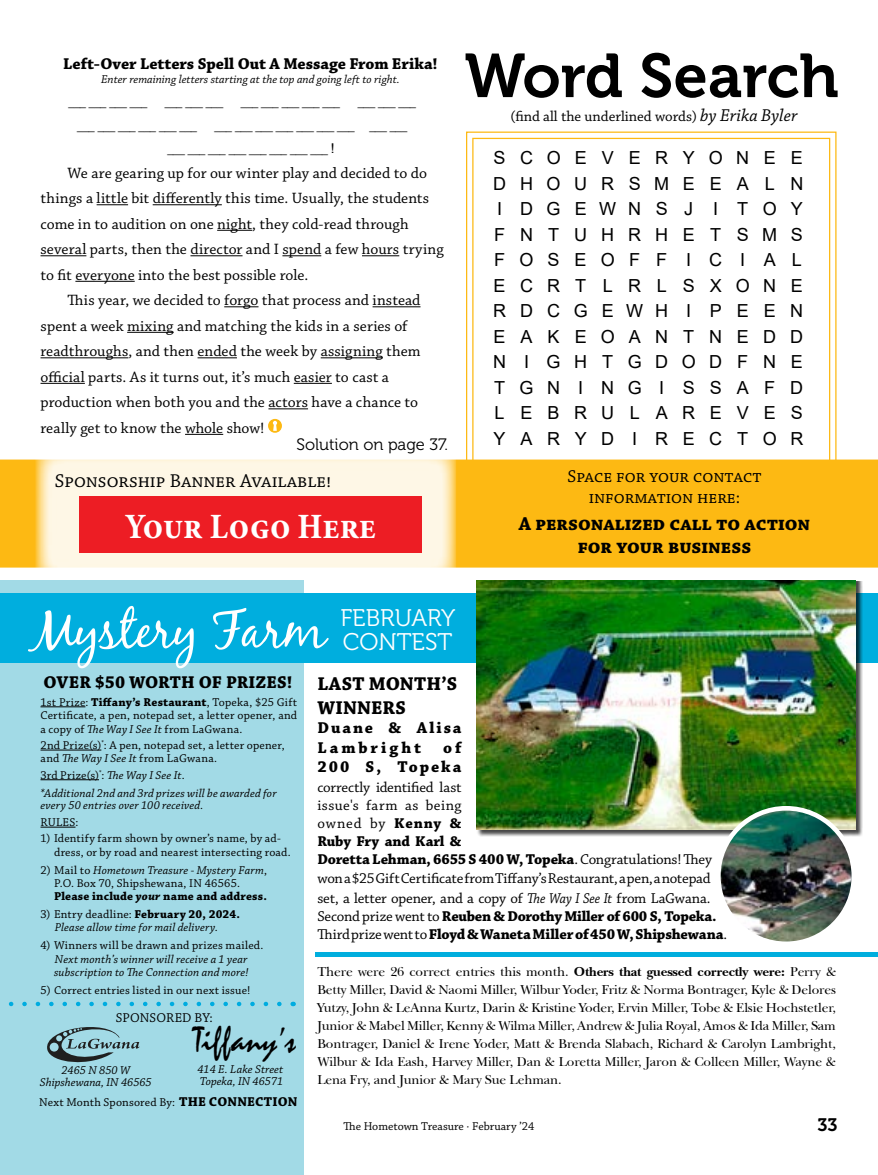
<style>
.page{position:relative;width:878px;height:1175px;background:#fff}
.page>*{position:absolute;margin:0;border:0;box-sizing:border-box;transform-origin:0 0}
.t1{font:61.5px "Museo 700";color:#000}
.t2{font:52.8px "Black Jack";color:#fff}
.t3{font:700 condensed 36px "Minion Pro";color:#fff}
.t4{font:34.35px "Mystical Plain";color:#000}
.t5{font:24px "Museo 300";color:#fff}
.t6{font:700 19.5px/23.4px "Chaparral Pro";color:#000;text-align:center}
.t7{font:19.5px "Chaparral Pro";color:#000}
.t8{font:18px/25.5px "Arial";color:#000;text-align:justify}
.t9{font:18px/21.6px "Chaparral Pro";color:#000;text-align:center}
.t10{font:700 18px "Chaparral Pro";color:#000}
.t11{font:18px "Museo 700";color:#000}
.t12{font:700 16.5px/19.5px "Chaparral Pro";letter-spacing:.01em;color:#000}
.t13{font:16.5px "Museo 300";color:#000}
.t14{font:15.75px/25.5px "Chaparral Pro";letter-spacing:.005em;color:#000}
.t15{font:15px/18px "Chaparral Pro";color:#000}
.t16{font:700 15px/18px "Chaparral Pro";letter-spacing:-.015em;color:#000}
.t17{font:13.5px/18px "Nebraska Plain";letter-spacing:-.01em;color:#000;text-align:justify}
.t18{font:13.5px "Chaparral Pro";color:#000}
.t19{font:12px/13.5px "Chaparral Pro";letter-spacing:.015em;color:#000}
.t20{font:italic 12px/12px "Chaparral Pro";letter-spacing:.01em;color:#000}
.t21{font:10.5px "Arial";color:#000}
.s1{font-size:13.5px}
.s2{font-style:italic;font-size:18px}
.s3{font-weight:700}
.s4{font-style:italic}
.s5{font-style:normal}
.s6{font-weight:700;font-style:italic}
.s7{font-weight:700;font-style:normal}
.s8{font-weight:400}
.s9{font-family:"Nebraska";font-weight:700}
.s10{font-weight:700;font-size:13.5px}
</style>
<div class="page">
<svg style="left:466px;top:131px;width:371px;height:328px"></svg>
<div style="left:0;top:459px;width:878px;height:108px;background:#fdb913"></div>
<svg style="left:35px;top:447px;width:421px;height:134px;fill:#fef7e6"></svg>
<div style="left:79px;top:496px;width:342px;height:57px;background:#ed1d24"></div>
<hr style="left:97px;top:204px;width:31px;height:1px;background:#000">
<hr style="left:153px;top:204px;width:69px;height:1px;background:#000">
<hr style="left:217px;top:230px;width:35px;height:1px;background:#000">
<hr style="left:40px;top:255px;width:46px;height:1px;background:#000">
<hr style="left:190px;top:255px;width:52px;height:1px;background:#000">
<hr style="left:282px;top:255px;width:39px;height:1px;background:#000">
<hr style="left:362px;top:255px;width:37px;height:1px;background:#000">
<hr style="left:75px;top:281px;width:60px;height:1px;background:#000">
<hr style="left:224px;top:306px;width:34px;height:1px;background:#000">
<hr style="left:372px;top:306px;width:48px;height:1px;background:#000">
<hr style="left:127px;top:332px;width:46px;height:1px;background:#000">
<hr style="left:40px;top:357px;width:88px;height:1px;background:#000">
<hr style="left:197px;top:357px;width:40px;height:1px;background:#000">
<hr style="left:321px;top:357px;width:62px;height:1px;background:#000">
<hr style="left:40px;top:383px;width:45px;height:1px;background:#000">
<hr style="left:294px;top:383px;width:38px;height:1px;background:#000">
<hr style="left:268px;top:408px;width:40px;height:1px;background:#000">
<hr style="left:185px;top:434px;width:38px;height:1px;background:#000">
<svg style="left:268px;top:419px;width:14px;height:14px"></svg>
<div style="left:0;top:580px;width:304px;height:594px;background:#a2dae6"></div>
<div style="left:0;top:592px;width:878px;height:70px;background:#00aede"></div>
<hr style="left:316px;top:952px;width:562px;height:4px;background:#00aede">
<div style="left:476px;top:580px;width:386px;height:256px;background:#000;opacity:.73"></div>
<img style="left:476px;top:580px;width:379px;height:249px">
<img style="left:718px;top:808px;width:135px;height:132px">
<div style="left:716px;top:806px;width:140px;height:140px;border:5px solid #fff;border-radius:50%"></div>
<svg style="left:47px;top:1027px;width:92px;height:36px"></svg>
<hr style="left:40px;top:706px;width:45px;height:1px;background:#000">
<hr style="left:40px;top:749px;width:61px;height:1px;background:#000">
<hr style="left:40px;top:779px;width:59px;height:1px;background:#000">
<svg style="left:8px;top:1001px;width:271px;height:5px"></svg>
<hr style="left:40px;top:826px;width:35px;height:1px;background:#000">
<h3 class="t12" style="left:63px;top:55px;width:376px">Left-Over Letters Spell Out A Message From Erika!</h3>
<p class="t20" style="left:101px;top:74px;width:300px">Enter remaining letters starting at the top and going left to right.</p>
<p class="t21" style="left:68px;top:95px;width:80px">___ ___ ___ ___</p>
<p class="t21" style="left:165px;top:95px;width:60px">___ ___ ___</p>
<p class="t21" style="left:241px;top:95px;width:101px">___ ___ ___ ___ ___</p>
<p class="t21" style="left:357px;top:95px;width:60px">___ ___ ___</p>
<p class="t21" style="left:77px;top:119px;width:121px">___ ___ ___ ___ ___ ___</p>
<p class="t21" style="left:214px;top:119px;width:142px">___ ___ ___ ___ ___ ___ ___</p>
<p class="t21" style="left:369px;top:119px;width:39px">___ ___</p>
<p class="t21" style="left:167px;top:142px;width:169px">___ ___ ___ ___ ___ ___ ___ ___ <span class="s1">!</span></p>
<p class="t14" style="left:40px;top:161px;width:405px;text-indent:27px">We are gearing up for our winter play and decided to do things a little bit differently this time. Usually, the students come in to audition on one night, they cold-read through several parts, then the director and I spend a few hours trying to fit everyone into the best possible role.</p>
<p class="t14" style="left:40px;top:288px;width:381px;text-indent:27px">This year, we decided to forgo that process and instead spent a week mixing and matching the kids in a series of readthroughs, and then ended the week by assigning them official parts. As it turns out, it’s much easier to cast a production when both you and the actors have a chance to really get to know the whole show!</p>
<h3 class="t13" style="left:296px;top:436px;width:153px">Solution on page 37.</h3>
<h3 class="t7" style="left:55px;top:470px;width:278px">SPONSORSHIP BANNER AVAILABLE!</h3>
<h3 class="t3" style="left:125px;top:501px;width:253px">Your Logo Here</h3>
<h1 class="t1" style="left:464px;top:42px;width:375px">Word Search</h1>
<p class="t15" style="left:510px;top:107px;width:288px">(find all the underlined words) <span class="s2">by Erika Byler</span></p>
<h3 class="t8" style="left:493px;top:145px;width:312px">S C O E V E R Y O N E E D H O U R S M E E A L N I D G E W N S J I T O Y F N T U H R H E T S M S F O S E O F F I C I A L E C R T L R L S X O N E R D C G E W H I P E E N E A K E O A N T N E D D N I G H T G D O D F N E T G N I N G I S S A F D L E B R U L A R E V E S Y A R Y D I R E C T O R</h3>
<h3 class="t9" style="left:567px;top:466px;width:195px">SPACE FOR YOUR CONTACT<br>INFORMATION HERE:</h3>
<h3 class="t6" style="left:518px;top:512px;width:293px">A personalized call to action for your business</h3>
<h2 class="t2" style="left:32px;top:597px;width:425px">Mystery Farm <sup>FEBRUARY</sup></h2>
<h3 class="t5" style="left:343px;top:629px;width:111px">CONTEST</h3>
<h3 class="t6" style="left:317px;top:673px;width:141px;text-align:left">LAST MONTH’S<br>WINNERS</h3>
<h3 class="t12" style="left:317px;top:718px;width:146px">Duane &amp; Alisa<br>Lambright</h3>
<h3 class="t10" style="left:44px;top:671px;width:250px">OVER $50 WORTH OF PRIZES!</h3>
<p class="t19" style="left:40px;top:695px;width:258px;text-align:justify">1st Prize: <span class="s3">Tiffany’s Restaurant</span>, Topeka, $25 Gift Certificate, a pen, notepad set, a letter opener, and a copy of <span class="s4">The Way I See It</span> from LaGwana.</p>
<p class="t19" style="left:41px;top:738px;width:246px">2nd Prize(s)<sup>*</sup>: A pen, notepad set, a letter opener, and <span class="s4">The Way I See It</span> from LaGwana.</p>
<p class="t20" style="left:40px;top:766px;width:238px;line-height:18.8px"><span class="s5">3rd Prize(s)</span><sup>*</sup><span class="s5">:</span> The Way I See It<span class="s5">.<br></span>*Additional 2nd and 3rd prizes will be awarded for</p>
<p class="t20" style="left:40px;top:800px;width:164px">every 50 entries over 100 received.</p>
<p class="t19" style="left:40px;top:816px;width:39px">RULES:</p>
<p class="t19" style="left:54px;top:832px;width:238px;text-indent:-14px">1) Identify farm shown by owner’s name, by ad&shy;dress, or by road and nearest intersecting road.</p>
<p class="t19" style="left:54px;top:863px;width:214px;text-indent:-14px">2) Mail to <span class="s4">Hometown Treasure - Mystery Farm</span>,<br>P.O. Box 70, Shipshewana, IN 46565.<br><span class="s3">Please include</span> <span class="s6">your</span> <span class="s3">name and address.</span></p>
<p class="t20" style="left:55px;top:908px;width:187px;line-height:13.2px;text-indent:-14px"><span class="s5">3) Entry deadline:</span> <span class="s7">February 20, 2024.<br></span>Please allow time for mail delivery.</p>
<p class="t19" style="left:40px;top:939px;width:224px">4) Winners will be drawn and prizes mailed.</p>
<p class="t20" style="left:54px;top:952px;width:196px;line-height:13.2px">Next month’s winner will receive a 1 year subscription to The Connection and more!</p>
<p class="t19" style="left:40px;top:983px;width:211px">5) Correct entries listed in our next issue!</p>
<h3 class="t12" style="left:317px;top:738px;width:146px;text-align:right">of<br>200 S, Topeka</h3>
<p class="t15" style="left:317px;top:778px;width:396px">correctly identified last<br>issue's farm as being<br>owned by <span class="s3">Kenny &amp;<br>Ruby Fry and Karl &amp;<br>Doretta Lehman, 6655 S 400 W, Topeka</span>. Congratulations! They</p>
<p class="t15" style="left:317px;top:869px;width:395px;line-height:19.5px">won a $25 Gift Certificate from Tiffany’s Restaurant, a pen, a notepad set, a letter opener, and a copy of <span class="s4">The Way I See It</span> from LaGwana.</p>
<p class="t16" style="left:317px;top:907px;width:411px"><span class="s8">Second prize went to</span> Reuben &amp; Dorothy Miller of 600 S, Topeka.<br><span class="s8">Third prize went to</span> Floyd &amp; Waneta Miller of 450 W, Shipshewana<span class="s8">.</span></p>
<p class="t17" style="left:317px;top:962px;width:520px">There were 26 correct entries this month. <span class="s9">Others that guessed correctly were:</span> Perry &amp; Betty Miller, David &amp; Naomi Miller, Wilbur Yoder, Fritz &amp; Norma Bontrager, Kyle &amp; Delores Yutzy, John &amp; LeAnna Kurtz, Darin &amp; Kristine Yoder, Ervin Miller, Tobe &amp; Elsie Hochstetler, Junior &amp; Mabel Miller, Kenny &amp; Wilma Miller, Andrew &amp; Julia Royal, Amos &amp; Ida Miller, Sam Bontrager, Daniel &amp; Irene Yoder, Matt &amp; Brenda Slabach, Richard &amp; Carolyn Lambright, Wilbur &amp; Ida Eash, Harvey Miller, Dan &amp; Loretta Miller, Jaron &amp; Colleen Miller, Wayne &amp; Lena Fry, and Junior &amp; Mary Sue Lehman.</p>
<p class="t18" style="left:116px;top:1010px;width:98px">SPONSORED BY:</p>
<h3 class="t4" style="left:191px;top:1019px;width:106px">Tiffany’s</h3>
<p class="t19" style="left:39px;top:1096px;width:260px">Next Month Sponsored By: <span class="s10">THE CONNECTION</span></p>
<p class="t20" style="left:197px;top:1063px;width:87px">414 E. Lake Street<br>Topeka, IN 46571</p>
<p class="t20" style="left:40px;top:1065px;width:113px;text-align:center">2465 N 850 W<br>Shipshewana, IN 46565</p>
<p class="t19" style="left:343px;top:1119px;width:192px">The Hometown Treasure · February ’24</p>
<h3 class="t11" style="left:817px;top:1115px;width:22px">33</h3>
</div>
